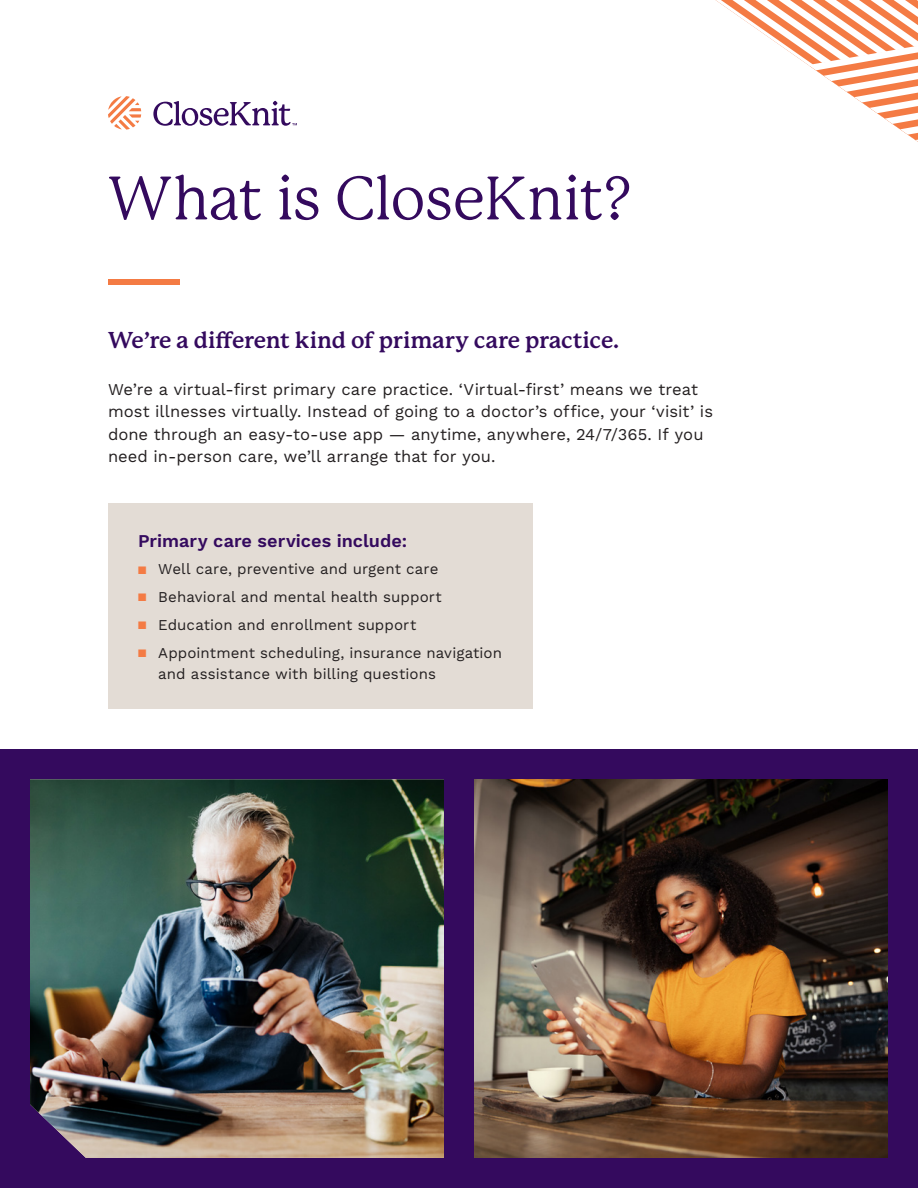
<style>
.page{position:relative;width:918px;height:1188px;background:#fff}
.page>*{position:absolute;margin:0;border:0;box-sizing:border-box;transform-origin:0 0}
.t1{font:60px "P22 Mackinac Pro";letter-spacing:-.015em;color:#340a5e}
.SUB_HEAD{font:700 22.5px "P22 Mackinac Pro";letter-spacing:-.005em;color:#340a5e}
.BULLET_HEAD{font:600 18px "Work Sans";color:#340a5e}
.BODY_COPY{font:16.5px/22.5px "Work Sans";color:#231f20}
.t2{font:15px/21px "Work Sans";letter-spacing:.005em;color:#231f20}
.s1{color:#f47b44}
</style>
<div class="page">
<div style="left:0;top:749px;width:918px;height:439px;background:#340a5e"></div>
<div style="left:108px;top:503px;width:424px;height:206px;background:#e3dcd5"></div>
<div style="left:108px;top:279px;width:72px;height:6px;background:#f47b44"></div>
<svg style="left:715px;top:0;width:203px;height:142px"></svg>
<img style="left:30px;top:779px;width:414px;height:379px">
<img style="left:474px;top:779px;width:414px;height:379px">
<svg style="left:108px;top:96px;width:33px;height:34px"></svg>
<svg style="left:153px;top:101px;width:144px;height:25px"></svg>
<p class="t1" style="left:108px;top:164px;width:526px">What is CloseKnit?</p>
<p class="SUB_HEAD" style="left:108px;top:327px;width:513px">We’re a different kind of primary care practice.</p>
<p class="BODY_COPY" style="left:108px;top:379px;width:607px">We’re a virtual-first primary care practice. ‘Virtual-first’ means we treat most illnesses virtually. Instead of going to a doctor’s office, your ‘visit’ is done through an easy-to-use app — anytime, anywhere, 24/7/365. If you need in-person care, we’ll arrange that for you.</p>
<p class="BULLET_HEAD" style="left:138px;top:530px;width:271px">Primary care services include:</p>
<p class="t2" style="left:138px;top:560px;width:302px"><span class="s1">■</span> Well care, preventive and urgent care</p>
<p class="t2" style="left:138px;top:587px;width:305px"><span class="s1">■</span> Behavioral and mental health support</p>
<p class="t2" style="left:138px;top:615px;width:280px"><span class="s1">■</span> Education and enrollment support</p>
<p class="t2" style="left:158px;top:643px;width:345px;text-indent:-20px"><span class="s1">■</span> Appointment scheduling, insurance navigation and assistance with billing questions</p>
</div>
